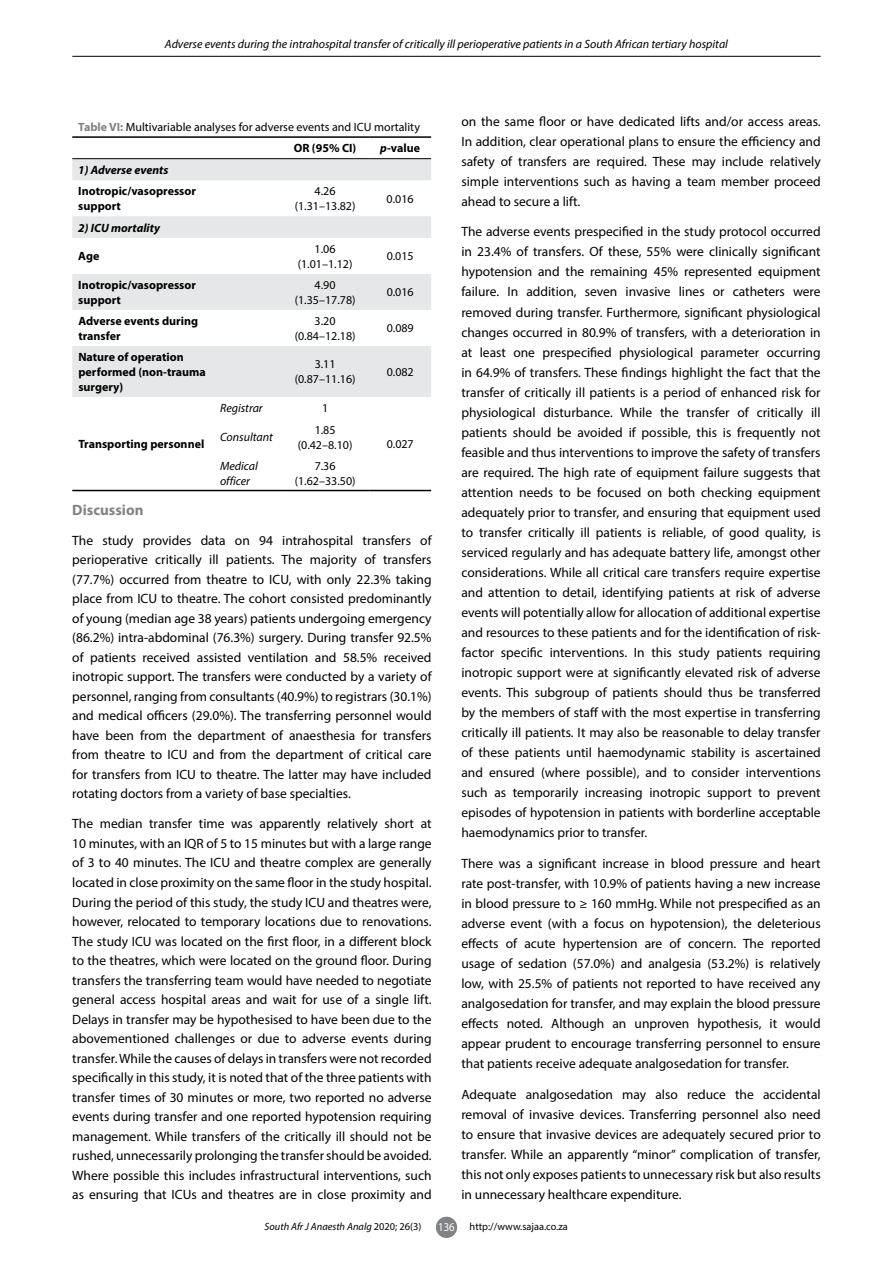
<style>
.page{position:relative;width:893px;height:1263px;background:#fff}
.page>*{position:absolute;margin:0;border:0;box-sizing:border-box;transform-origin:0 0}
.t1{font:700 15px "Myriad Pro";color:#808285}
.t2{font:13.5px/20.1px "Myriad Pro";color:#000;text-align:justify}
.t3{font:12px/15px "Myriad Pro";color:#000;text-align:center}
.t4{font:700 12px/15px "Myriad Pro";color:#000}
.t5{font:italic 12px/15px "Myriad Pro";color:#000}
.t6{font:italic 700 12px "Myriad Pro";color:#000}
.t7{font:italic 10.5px "Myriad Pro";color:#000}
.t8{font:10.5px "Myriad Pro";color:#000}
.s1{font-weight:700;color:#808285}
.s2{font-weight:700}
.s3{font-style:italic}
.s4{font-style:normal}
.s5{font-size:12px;color:#fff}
</style>
<div class="page">
<div style="left:436px;top:1217px;width:21px;height:21px;background:#808285;border-radius:50%"></div>
<hr style="left:72px;top:56px;width:749px;height:1px;background:#000">
<svg style="left:72px;top:159px;width:359px;height:238px;fill:#e6e7e8"></svg>
<hr style="left:72px;top:158px;width:142px;height:1px;background:#000">
<hr style="left:214px;top:158px;width:67px;height:1px;background:#000">
<hr style="left:281px;top:158px;width:88px;height:1px;background:#000">
<hr style="left:369px;top:158px;width:62px;height:1px;background:#000">
<hr style="left:72px;top:136px;width:142px;height:2px;background:#000">
<hr style="left:214px;top:136px;width:67px;height:2px;background:#000">
<hr style="left:281px;top:136px;width:88px;height:2px;background:#000">
<hr style="left:369px;top:136px;width:62px;height:2px;background:#000">
<hr style="left:72px;top:490px;width:142px;height:1px;background:#000">
<hr style="left:369px;top:490px;width:62px;height:1px;background:#000">
<hr style="left:214px;top:490px;width:67px;height:1px;background:#000">
<hr style="left:281px;top:490px;width:88px;height:1px;background:#000">
<p class="t5" style="left:165px;top:37px;width:565px">Adverse events during the intrahospital transfer of critically ill perioperative patients in a South African tertiary hospital</p>
<p class="t3" style="left:294px;top:116px;width:128px;line-height:21.6px;text-align:left;text-indent:-216px"><span class="s1">Table VI:</span> Multivariable analyses for adverse events and ICU mortality<br><span class="s2">OR (95% CI)</span></p>
<p class="t4" style="left:380px;top:140px;width:41px"><span class="s3">p</span>-value</p>
<p class="t6" style="left:78px;top:162px;width:92px">1) Adverse events</p>
<p class="t4" style="left:78px;top:183px;width:119px">Inotropic/vasopressor support</p>
<p class="t3" style="left:295px;top:184px;width:62px">4.26 (1.31–13.82)</p>
<p class="t3" style="left:387px;top:191px;width:29px">0.016</p>
<p class="t6" style="left:78px;top:220px;width:83px">2) ICU mortality</p>
<p class="t4" style="left:78px;top:248px;width:23px">Age</p>
<p class="t3" style="left:298px;top:241px;width:56px">1.06 (1.01–1.12)</p>
<p class="t3" style="left:387px;top:249px;width:29px">0.015</p>
<p class="t4" style="left:78px;top:277px;width:119px">Inotropic/vasopressor support</p>
<p class="t3" style="left:295px;top:277px;width:62px">4.90 (1.35–17.78)</p>
<p class="t3" style="left:387px;top:285px;width:29px">0.016</p>
<p class="t4" style="left:78px;top:313px;width:121px">Adverse events during transfer</p>
<p class="t3" style="left:295px;top:313px;width:62px">3.20 (0.84–12.18)</p>
<p class="t3" style="left:387px;top:321px;width:29px">0.089</p>
<p class="t4" style="left:78px;top:349px;width:129px">Nature of operation performed (non-trauma surgery)</p>
<p class="t3" style="left:295px;top:357px;width:62px">3.11 (0.87–11.16)</p>
<p class="t3" style="left:387px;top:364px;width:29px">0.082</p>
<p class="t4" style="left:78px;top:436px;width:127px">Transporting personnel</p>
<p class="t5" style="left:220px;top:400px;width:44px">Registrar</p>
<p class="t3" style="left:322px;top:400px;width:8px">1</p>
<p class="t5" style="left:220px;top:429px;width:54px">Consultant</p>
<p class="t3" style="left:298px;top:422px;width:56px">1.85 (0.42–8.10)</p>
<p class="t5" style="left:220px;top:458px;width:39px">Medical officer</p>
<p class="t3" style="left:295px;top:458px;width:62px">7.36 (1.62–33.50)</p>
<p class="t3" style="left:387px;top:436px;width:29px">0.027</p>
<p class="t1" style="left:72px;top:500px;width:73px">Discussion</p>
<p class="t2" style="left:72px;top:530px;width:361px;line-height:19.5px">The study provides data on 94 intrahospital transfers of perioperative critically ill patients. The majority of transfers (77.7%) occurred from theatre to ICU, with only 22.3% taking place from ICU to theatre. The cohort consisted predominantly of young (median age 38 years) patients undergoing emergency (86.2%) intra-abdominal (76.3%) surgery. During transfer 92.5% of patients received assisted ventilation and 58.5% received inotropic support. The transfers were conducted by a variety of personnel, ranging from consultants (40.9%) to registrars (30.1%) and medical officers (29.0%). The transferring personnel would have been from the department of anaesthesia for transfers from theatre to ICU and from the department of critical care for transfers from ICU to theatre. The latter may have included rotating doctors from a variety of base specialties.</p>
<p class="t2" style="left:72px;top:814px;width:361px;line-height:19.5px">The median transfer time was apparently relatively short at 10 minutes, with an IQR of 5 to 15 minutes but with a large range of 3 to 40 minutes. The ICU and theatre complex are generally located in close proximity on the same floor in the study hospital.<br>During the period of this study, the study ICU and theatres were, however, relocated to temporary locations due to renovations.<br>The study ICU was located on the first floor, in a different block to the theatres, which were located on the ground floor. During transfers the transferring team would have needed to negotiate general access hospital areas and wait for use of a single lift.<br>Delays in transfer may be hypothesised to have been due to the abovementioned challenges or due to adverse events during transfer. While the causes of delays in transfers were not recorded specifically in this study, it is noted that of the three patients with transfer times of 30 minutes or more, two reported no adverse events during transfer and one reported hypotension requiring management. While transfers of the critically ill should not be rushed, unnecessarily prolonging the transfer should be avoided.<br>Where possible this includes infrastructural interventions, such as ensuring that ICUs and theatres are in close proximity and</p>
<p class="t2" style="left:461px;top:111px;width:361px">on the same floor or have dedicated lifts and/or access areas.<br>In addition, clear operational plans to ensure the efficiency and safety of transfers are required. These may include relatively simple interventions such as having a team member proceed ahead to secure a lift.</p>
<p class="t2" style="left:461px;top:222px;width:361px">The adverse events prespecified in the study protocol occurred in 23.4% of transfers. Of these, 55% were clinically significant hypotension and the remaining 45% represented equipment failure. In addition, seven invasive lines or catheters were removed during transfer. Furthermore, significant physiological changes occurred in 80.9% of transfers, with a deterioration in at least one prespecified physiological parameter occurring in 64.9% of transfers. These findings highlight the fact that the transfer of critically ill patients is a period of enhanced risk for physiological disturbance. While the transfer of critically ill patients should be avoided if possible, this is frequently not feasible and thus interventions to improve the safety of transfers are required. The high rate of equipment failure suggests that attention needs to be focused on both checking equipment adequately prior to transfer, and ensuring that equipment used to transfer critically ill patients is reliable, of good quality, is serviced regularly and has adequate battery life, amongst other considerations. While all critical care transfers require expertise and attention to detail, identifying patients at risk of adverse events will potentially allow for allocation of additional expertise and resources to these patients and for the identification of risk&shy;factor specific interventions. In this study patients requiring inotropic support were at significantly elevated risk of adverse events. This subgroup of patients should thus be transferred by the members of staff with the most expertise in transferring critically ill patients. It may also be reasonable to delay transfer of these patients until haemodynamic stability is ascertained and ensured (where possible), and to consider interventions such as temporarily increasing inotropic support to prevent episodes of hypotension in patients with borderline acceptable haemodynamics prior to transfer.</p>
<p class="t2" style="left:461px;top:853px;width:361px">There was a significant increase in blood pressure and heart rate post-transfer, with 10.9% of patients having a new increase in blood pressure to ≥ 160 mmHg. While not prespecified as an adverse event (with a focus on hypotension), the deleterious effects of acute hypertension are of concern. The reported usage of sedation (57.0%) and analgesia (53.2%) is relatively low, with 25.5% of patients not reported to have received any analgosedation for transfer, and may explain the blood pressure effects noted. Although an unproven hypothesis, it would appear prudent to encourage transferring personnel to ensure that patients receive adequate analgosedation for transfer.</p>
<p class="t2" style="left:461px;top:1084px;width:361px">Adequate analgosedation may also reduce the accidental removal of invasive devices. Transferring personnel also need to ensure that invasive devices are adequately secured prior to transfer. While an apparently “minor” complication of transfer, this not only exposes patients to unnecessary risk but also results in unnecessary healthcare expenditure.</p>
<p class="t7" style="left:265px;top:1220px;width:158px">South Afr J Anaesth Analg <span class="s4">2020; 26(3)</span></p>
<p class="t8" style="left:438px;top:1220px;width:131px"><span class="s5">136</span> http://www.sajaa.co.za</p>
</div>
